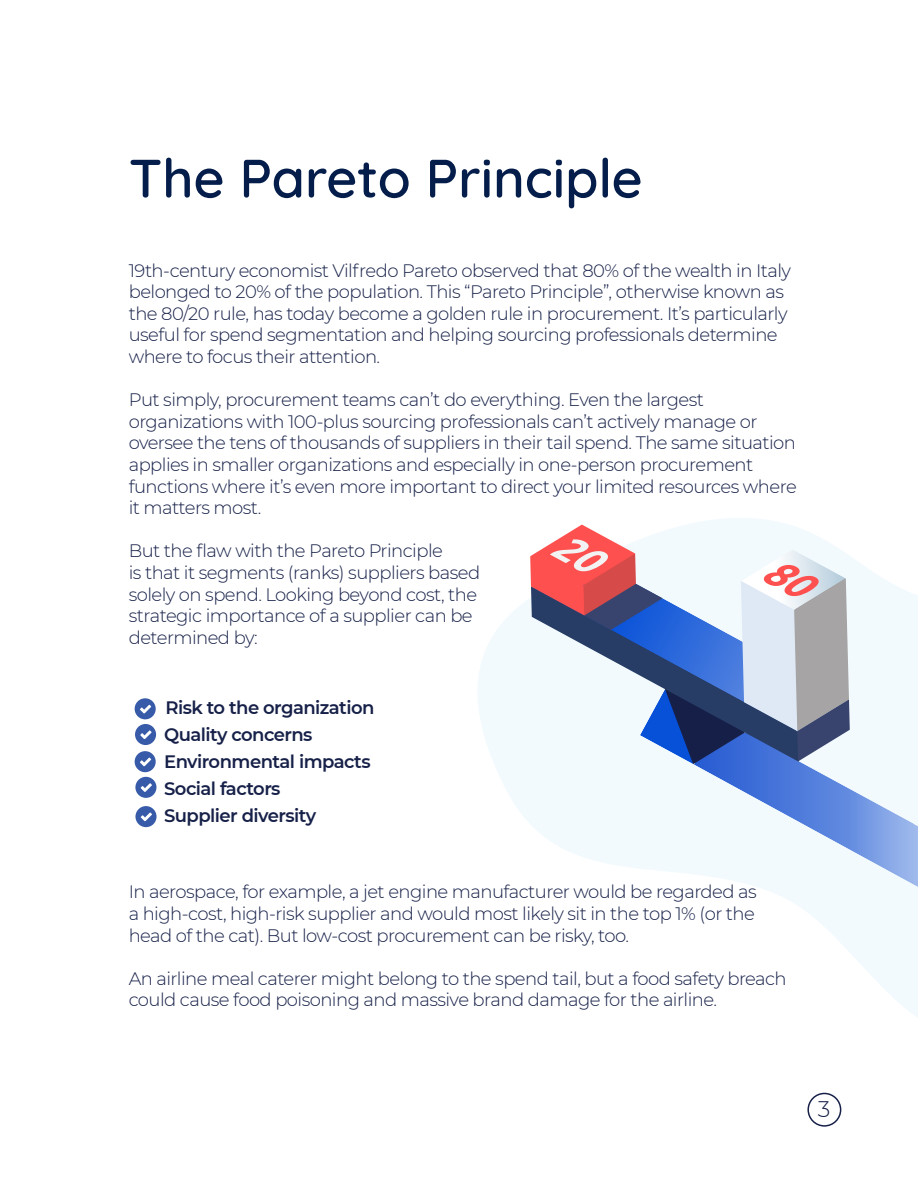
<style>
.page{position:relative;width:918px;height:1188px;background:#fff}
.page>*{position:absolute;margin:0;border:0;box-sizing:border-box;transform-origin:0 0}
.t1{font:600 54px "Quicksand";color:#041d4a}
.t2{font:300 22.5px "Montserrat";color:#162048}
.t3{font:300 18px/21.6px "Montserrat";letter-spacing:-.03em;color:#162048}
.t4{font:600 18px/27px "Montserrat";letter-spacing:-.03em;color:#162048}
</style>
<div class="page">
<svg style="left:478px;top:518px;width:440px;height:499px"></svg>
<svg style="left:530px;top:525px;width:388px;height:362px"></svg>
<div style="left:807px;top:1093px;width:34px;height:34px;border:2px solid #162048;border-radius:50%"></div>
<div style="left:135px;top:698px;width:21px;height:21px;background:#385ba9;border-radius:50%"></div>
<svg style="left:140px;top:705px;width:11px;height:9px"></svg>
<div style="left:135px;top:724px;width:21px;height:21px;background:#385ba9;border-radius:50%"></div>
<svg style="left:140px;top:730px;width:12px;height:9px"></svg>
<div style="left:135px;top:751px;width:21px;height:21px;background:#385ba9;border-radius:50%"></div>
<svg style="left:140px;top:758px;width:11px;height:8px"></svg>
<div style="left:135px;top:777px;width:21px;height:21px;background:#385ba9;border-radius:50%"></div>
<svg style="left:141px;top:783px;width:11px;height:9px"></svg>
<div style="left:135px;top:806px;width:22px;height:21px;background:#385ba9;border-radius:50%"></div>
<svg style="left:141px;top:812px;width:11px;height:9px"></svg>
<h1 class="t1" style="left:129px;top:158px;width:515px">The Pareto Principle</h1>
<p class="t3" style="left:129px;top:259px;width:664px">19th-century economist Vilfredo Pareto observed that 80% of the wealth in Italy belonged to 20% of the population. This “Pareto Principle”, otherwise known as the 80/20 rule, has today become a golden rule in procurement. It’s particularly useful for spend segmentation and helping sourcing professionals determine where to focus their attention.</p>
<p class="t3" style="left:129px;top:388px;width:670px">Put simply, procurement teams can’t do everything. Even the largest organizations with 100-plus sourcing professionals can’t actively manage or oversee the tens of thousands of suppliers in their tail spend. The same situation applies in smaller organizations and especially in one-person procurement functions where it’s even more important to direct your limited resources where it matters most.</p>
<p class="t3" style="left:129px;top:540px;width:353px">But the flaw with the Pareto Principle<br>is that it segments (ranks) suppliers based solely on spend. Looking beyond cost, the strategic importance of a supplier can be determined by:</p>
<p class="t4" style="left:164px;top:695px;width:212px">Risk to the organization<br>Quality concerns<br>Environmental impacts<br>Social factors<br>Supplier diversity</p>
<p class="t3" style="left:129px;top:881px;width:630px;text-align:justify">In aerospace, for example, a jet engine manufacturer would be regarded as a high-cost, high-risk supplier and would most likely sit in the top 1% (or the head of the cat). But low-cost procurement can be risky, too.</p>
<p class="t3" style="left:129px;top:967px;width:659px">An airline meal caterer might belong to the spend tail, but a food safety breach could cause food poisoning and massive brand damage for the airline.</p>
<p class="t2" style="left:818px;top:1101px;width:14px">3</p>
</div>
